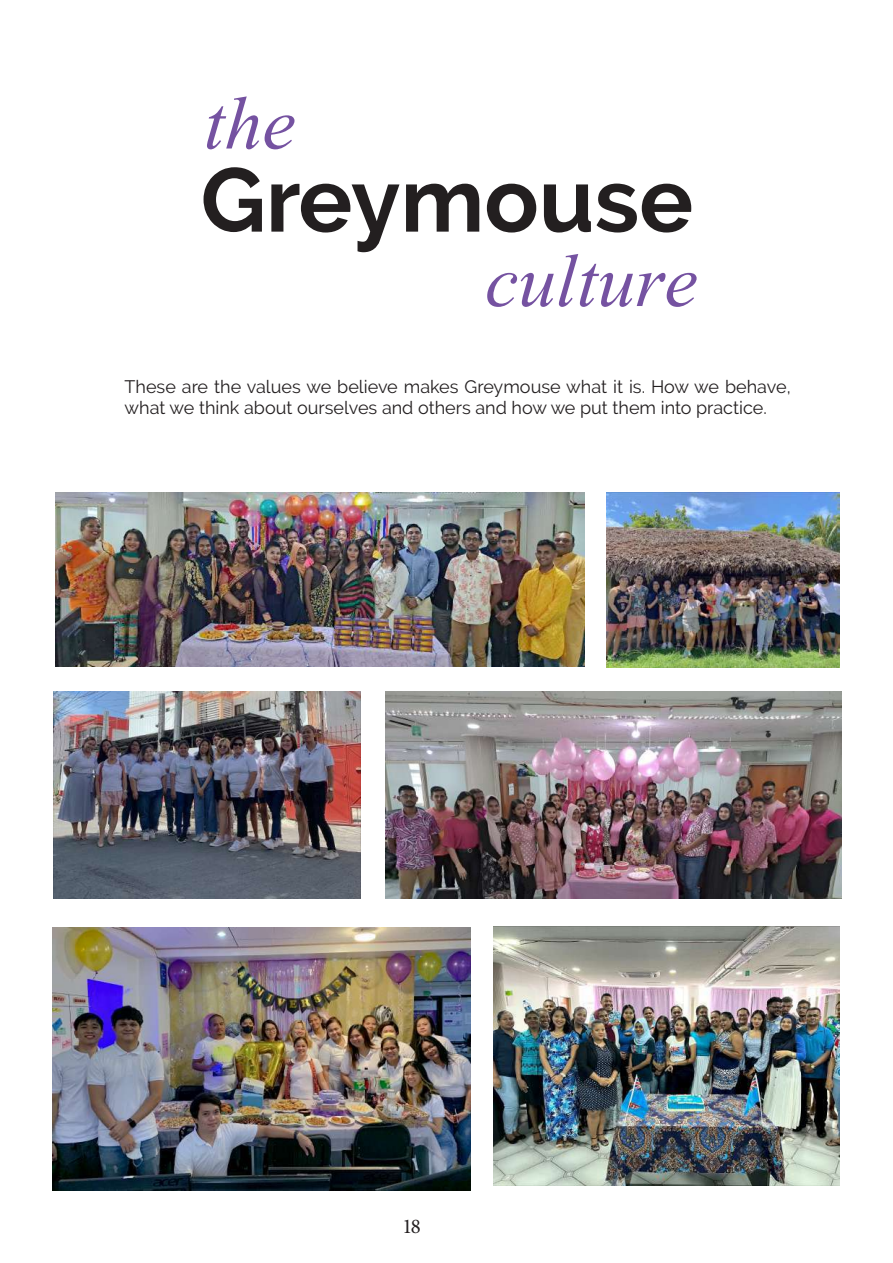
<style>
.page{position:relative;width:893px;height:1263px;background:#fff}
.page>*{position:absolute;margin:0;border:0;box-sizing:border-box;transform-origin:0 0}
.t1{font:700 90px "Raleway";color:#231f20}
.t2{font:italic 75px "Times New Roman";color:#7552a1}
.t3{font:21px "Minion Pro";color:#231f20}
.t4{font:18px/21px "Raleway";color:#231f20}
</style>
<div class="page">
<img style="left:385px;top:692px;width:456px;height:206px">
<img style="left:53px;top:692px;width:307px;height:206px">
<img style="left:607px;top:492px;width:233px;height:175px">
<img style="left:494px;top:926px;width:346px;height:260px">
<img style="left:55px;top:492px;width:530px;height:175px">
<img style="left:52px;top:927px;width:419px;height:264px">
<h2 class="t2" style="left:204px;top:72px;width:93px">the</h2>
<h1 class="t1" style="left:201px;top:149px;width:494px">Greymouse</h1>
<h2 class="t2" style="left:485px;top:229px;width:214px">culture</h2>
<p class="t4" style="left:125px;top:376px;width:668px">These are the values we believe makes Greymouse what it is. How we behave, what we think about ourselves and others and how we put them into practice.</p>
<p class="t3" style="left:404px;top:1212px;width:18px">18</p>
</div>
